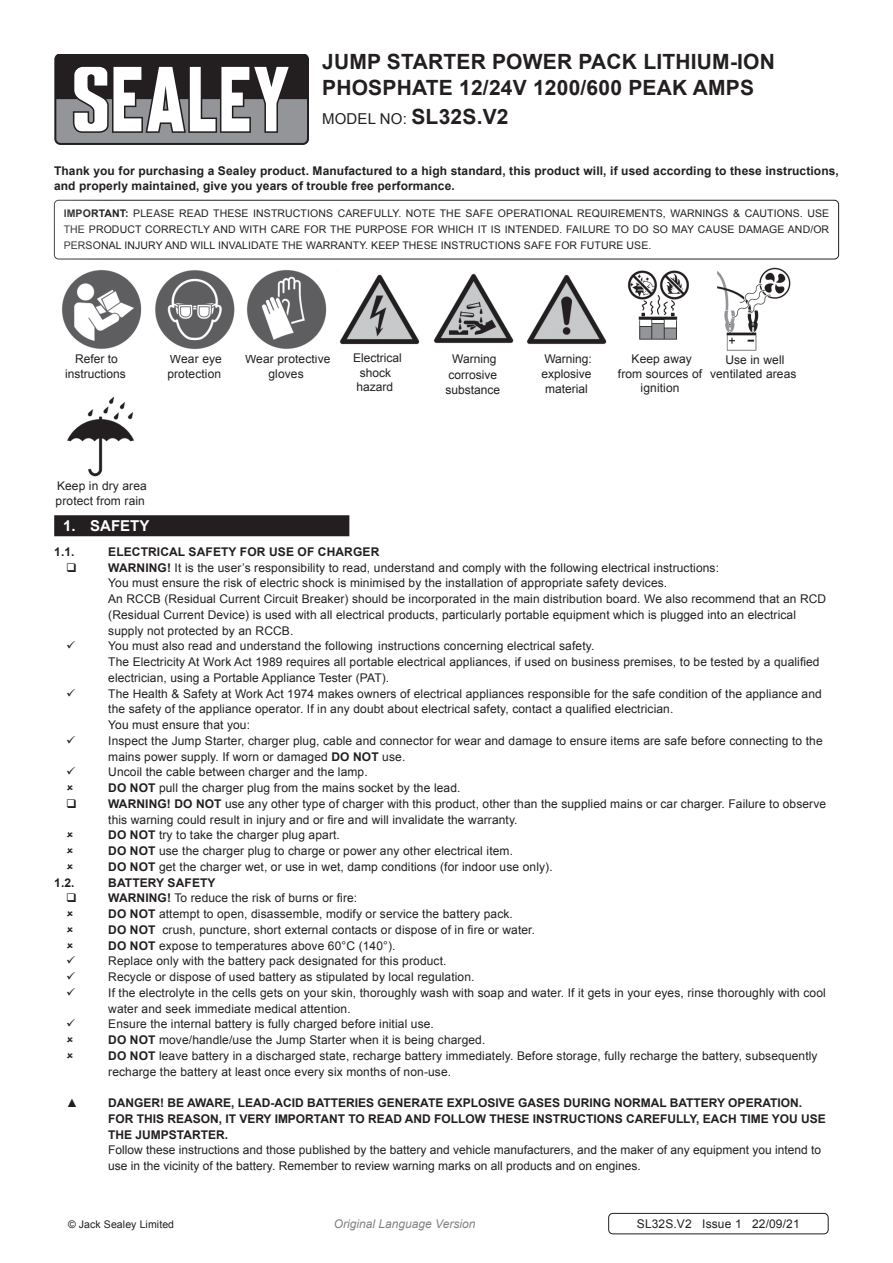
<style>
.page{position:relative;width:893px;height:1263px;background:#fff}
.page>*{position:absolute;margin:0;border:0;box-sizing:border-box;transform-origin:0 0}
.Product_Description{font:700 21px/25.2px "Arial";letter-spacing:.01em;color:#231f20}
.Instructions_Model_N{font:15px "Arial";letter-spacing:.01em;color:#231f20}
.t1{font:700 15px "Arial";color:#fff}
.Body{font:12px/15.8px "Arial";letter-spacing:.01em;color:#231f20}
.Body-2{font:700 12px/15.8px "Arial";letter-spacing:.01em;color:#231f20}
.t2{font:italic 12px "Arial";color:#808285}
.Body__Footer{font:12px "Arial";letter-spacing:.01em;color:#231f20}
.Body__Justified__7pt{font:10.5px/15.8px "Arial";letter-spacing:.01em;color:#231f20;text-align:justify}
.s1{font-weight:700;font-size:21px}
.s2{font-weight:700}
</style>
<div class="page">
<div style="left:54px;top:200px;width:785px;height:59px;border:1px solid #231f20;border-radius:4px"></div>
<div style="left:54px;top:515px;width:295px;height:21px;background:#231f20"></div>
<div style="left:608px;top:1213px;width:220px;height:21px;border:1px solid #231f20;border-radius:4px"></div>
<img style="left:62px;top:270px;width:80px;height:79px">
<img style="left:339px;top:274px;width:81px;height:71px">
<img style="left:155px;top:270px;width:172px;height:79px">
<img style="left:433px;top:273px;width:81px;height:71px">
<img style="left:526px;top:274px;width:81px;height:71px">
<img style="left:627px;top:270px;width:62px;height:70px">
<img style="left:717px;top:267px;width:74px;height:84px">
<img style="left:67px;top:396px;width:67px;height:81px">
<svg style="left:54px;top:54px;width:255px;height:90px"></svg>
<p class="Product_Description" style="left:322px;top:50px;width:454px">JUMP STARTER POWER PACK LITHIUM-ION<br>PHOSPHATE 12/24V 1200/600 PEAK AMPS</p>
<p class="Instructions_Model_N" style="left:322px;top:109px;width:188px">MODEL NO: <span class="s1">SL32S.V2</span></p>
<p class="Body-2" style="left:54px;top:163px;width:786px">Thank you for purchasing a Sealey product. Manufactured to a high standard, this product will, if used according to these instructions, and properly maintained, give you years of trouble free performance.</p>
<p class="Body__Justified__7pt" style="left:64px;top:206px;width:767px"><span class="s2">IMPORTANT:</span> PLEASE READ THESE INSTRUCTIONS CAREFULLY. NOTE THE SAFE OPERATIONAL REQUIREMENTS, WARNINGS &amp; CAUTIONS. USE THE PRODUCT CORRECTLY AND WITH CARE FOR THE PURPOSE FOR WHICH IT IS INTENDED. FAILURE TO DO SO MAY CAUSE DAMAGE AND/OR PERSONAL INJURY AND WILL INVALIDATE THE WARRANTY. KEEP THESE INSTRUCTIONS SAFE FOR FUTURE USE.</p>
<p class="Body" style="left:75px;top:351px;width:44px">Refer to</p>
<p class="Body" style="left:65px;top:366px;width:62px">instructions</p>
<p class="Body" style="left:170px;top:351px;width:53px">Wear eye</p>
<p class="Body" style="left:167px;top:366px;width:55px">protection</p>
<p class="Body" style="left:245px;top:351px;width:87px">Wear protective</p>
<p class="Body" style="left:268px;top:366px;width:37px">gloves</p>
<p class="Body" style="left:353px;top:350px;width:50px">Electrical</p>
<p class="Body" style="left:360px;top:365px;width:33px">shock</p>
<p class="Body" style="left:356px;top:379px;width:38px">hazard</p>
<p class="Body" style="left:56px;top:479px;width:93px;line-height:14.4px">Keep in dry area protect from rain</p>
<p class="Body" style="left:452px;top:351px;width:46px">Warning</p>
<p class="Body" style="left:445px;top:367px;width:56px">corrosive substance</p>
<p class="Body" style="left:544px;top:351px;width:49px">Warning:</p>
<p class="Body" style="left:541px;top:366px;width:52px">explosive</p>
<p class="Body" style="left:545px;top:381px;width:44px">material</p>
<p class="Body" style="left:618px;top:352px;width:86px;line-height:14.4px;text-align:center">Keep away from sources of ignition</p>
<p class="Body" style="left:725px;top:352px;width:61px">Use in well</p>
<p class="Body" style="left:710px;top:366px;width:88px">ventilated areas</p>
<p class="t1" style="left:63px;top:516px;width:88px">1. SAFETY</p>
<p class="Body-2" style="left:54px;top:544px;width:22px">1.1.</p>
<p class="Body-2" style="left:108px;top:544px;width:273px">ELECTRICAL SAFETY FOR USE OF CHARGER</p>
<p class="Body" style="left:108px;top:559px;width:612px"><span class="s2">WARNING!</span> It is the user’s responsibility to read, understand and comply with the following electrical instructions:</p>
<p class="Body" style="left:108px;top:575px;width:561px">You must ensure the risk of electric shock is minimised by the installation of appropriate safety devices.</p>
<p class="Body" style="left:108px;top:591px;width:719px">An RCCB (Residual Current Circuit Breaker) should be incorporated in the main distribution board. We also recommend that an RCD (Residual Current Device) is used with all electrical products, particularly portable equipment which is plugged into an electrical supply not protected by an RCCB.</p>
<p class="Body" style="left:108px;top:638px;width:713px">You must also read and understand the following instructions concerning electrical safety.<br>The Electricity At Work Act 1989 requires all portable electrical appliances, if used on business premises, to be tested by a qualified electrician, using a Portable Appliance Tester (PAT).</p>
<p class="Body" style="left:108px;top:685px;width:715px">The Health &amp; Safety at Work Act 1974 makes owners of electrical appliances responsible for the safe condition of the appliance and the safety of the appliance operator. If in any doubt about electrical safety, contact a qualified electrician.<br>You must ensure that you:</p>
<p class="Body" style="left:108px;top:733px;width:716px">Inspect the Jump Starter, charger plug, cable and connector for wear and damage to ensure items are safe before connecting to the mains power supply. If worn or damaged <span class="s2">DO NOT</span> use.</p>
<p class="Body" style="left:108px;top:764px;width:261px">Uncoil the cable between charger and the lamp.</p>
<p class="Body" style="left:108px;top:780px;width:354px"><span class="s2">DO NOT</span> pull the charger plug from the mains socket by the lead.</p>
<p class="Body" style="left:108px;top:796px;width:719px"><span class="s2">WARNING! DO NOT</span> use any other type of charger with this product, other than the supplied mains or car charger. Failure to observe this warning could result in injury and or fire and will invalidate the warranty.</p>
<p class="Body" style="left:108px;top:827px;width:233px"><span class="s2">DO NOT</span> try to take the charger plug apart.</p>
<p class="Body" style="left:108px;top:843px;width:406px"><span class="s2">DO NOT</span> use the charger plug to charge or power any other electrical item.</p>
<p class="Body" style="left:108px;top:859px;width:446px"><span class="s2">DO NOT</span> get the charger wet, or use in wet, damp conditions (for indoor use only).</p>
<p class="Body-2" style="left:54px;top:875px;width:22px">1.2.</p>
<p class="Body-2" style="left:108px;top:875px;width:109px">BATTERY SAFETY</p>
<p class="Body" style="left:108px;top:890px;width:251px"><span class="s2">WARNING!</span> To reduce the risk of burns or fire:</p>
<p class="Body" style="left:108px;top:906px;width:406px"><span class="s2">DO NOT</span> attempt to open, disassemble, modify or service the battery pack.</p>
<p class="Body" style="left:108px;top:922px;width:428px"><span class="s2">DO NOT</span> crush, puncture, short external contacts or dispose of in fire or water.</p>
<p class="Body" style="left:108px;top:937px;width:289px"><span class="s2">DO NOT</span> expose to temperatures above 60°C (140°).</p>
<p class="Body" style="left:108px;top:953px;width:340px">Replace only with the battery pack designated for this product.</p>
<p class="Body" style="left:108px;top:969px;width:368px">Recycle or dispose of used battery as stipulated by local regulation.</p>
<p class="Body" style="left:108px;top:985px;width:719px">If the electrolyte in the cells gets on your skin, thoroughly wash with soap and water. If it gets in your eyes, rinse thoroughly with cool water and seek immediate medical attention.</p>
<p class="Body" style="left:108px;top:1016px;width:327px">Ensure the internal battery is fully charged before initial use.</p>
<p class="Body" style="left:108px;top:1032px;width:379px"><span class="s2">DO NOT</span> move/handle/use the Jump Starter when it is being charged.</p>
<p class="Body" style="left:108px;top:1048px;width:711px"><span class="s2">DO NOT</span> leave battery in a discharged state, recharge battery immediately. Before storage, fully recharge the battery, subsequently recharge the battery at least once every six months of non-use.</p>
<p class="Body" style="left:66px;top:1095px;width:13px">▲</p>
<p class="Body-2" style="left:108px;top:1095px;width:719px">DANGER! BE AWARE, LEAD-ACID BATTERIES GENERATE EXPLOSIVE GASES DURING NORMAL BATTERY OPERATION.<br>FOR THIS REASON, IT VERY IMPORTANT TO READ AND FOLLOW THESE INSTRUCTIONS CAREFULLY, EACH TIME YOU USE<br>THE JUMPSTARTER.</p>
<p class="Body" style="left:108px;top:1142px;width:715px">Follow these instructions and those published by the battery and vehicle manufacturers, and the maker of any equipment you intend to use in the vicinity of the battery. Remember to review warning marks on all products and on engines.</p>
<p class="Body__Justified__7pt" style="left:68px;top:1217px;width:108px">© Jack Sealey Limited</p>
<p class="t2" style="left:334px;top:1216px;width:143px">Original Language Version</p>
<p class="Body__Footer" style="left:637px;top:1216px;width:164px">SL32S.V2 Issue 1 22/09/21</p>
</div>
